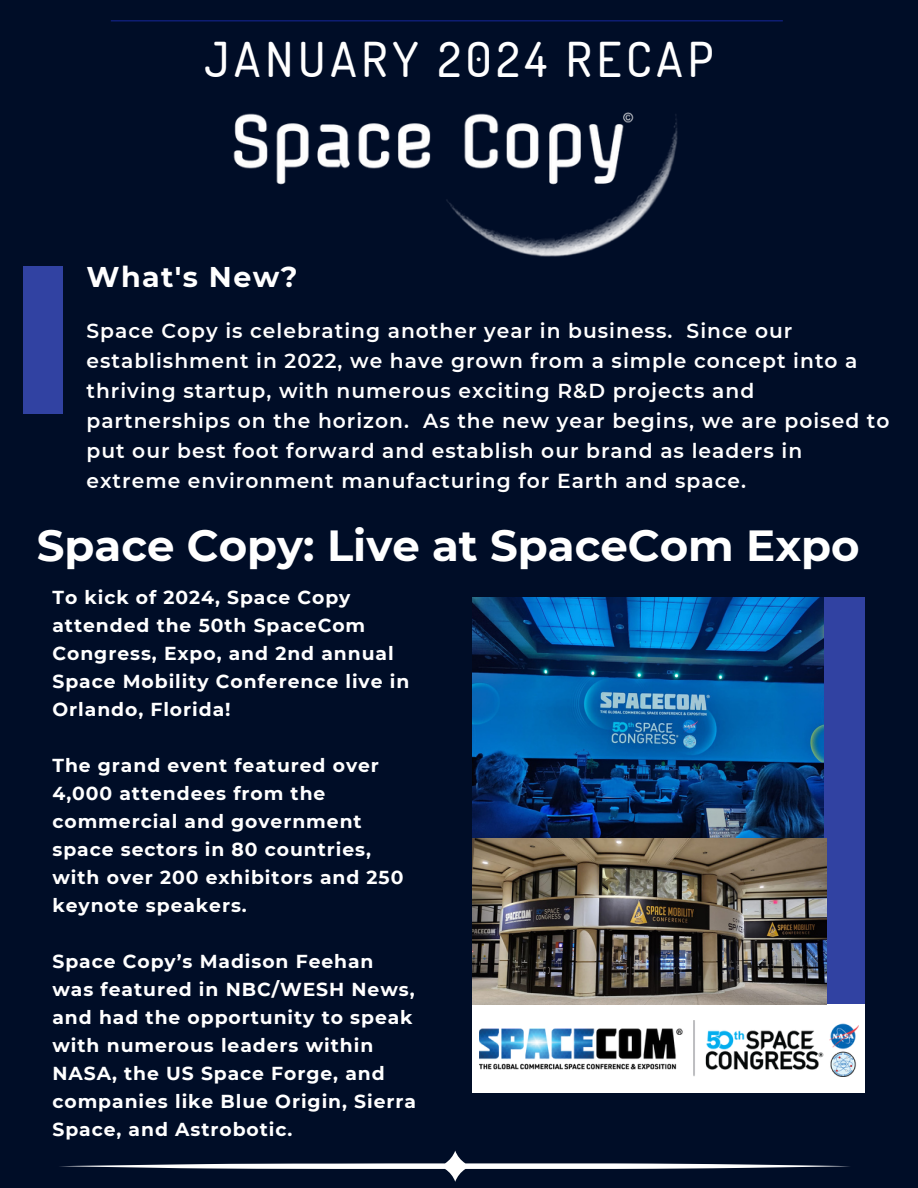
<style>
.page{position:relative;width:918px;height:1188px;background:#000d27}
.page>*{position:absolute;margin:0;border:0;box-sizing:border-box;transform-origin:0 0}
.t1{font:500 48px "Dosis";letter-spacing:.1em;color:#fff}
.t2{font:700 43.5px "Montserrat";color:#fff}
.t3{font:700 28.5px "Montserrat";letter-spacing:.05em;color:#fff}
.t4{font:600 20.25px/30px "Montserrat";letter-spacing:.05em;color:#fff}
.t5{font:700 18.75px/28px "Montserrat";letter-spacing:.05em;color:#fff}
</style>
<div class="page">
<hr style="left:111px;top:20px;width:672px;height:1px;background:#13248e">
<div style="left:24px;top:266px;width:39px;height:148px;background:#3142a2"></div>
<div style="left:823px;top:598px;width:42px;height:407px;background:#3142a2"></div>
<svg style="left:60px;top:1151px;width:790px;height:31px"></svg>
<img style="left:233px;top:112px;width:445px;height:145px">
<div style="left:472px;top:1005px;width:393px;height:88px;background:#fff"></div>
<img style="left:479px;top:1021px;width:379px;height:56px">
<img style="left:472px;top:598px;width:351px;height:240px">
<img style="left:472px;top:838px;width:355px;height:167px">
<p class="t1" style="left:205px;top:27px;width:510px">JANUARY 2024 RECAP</p>
<h2 class="t3" style="left:86px;top:260px;width:213px">What's New?</h2>
<p class="t4" style="left:86px;top:316px;width:805px">Space Copy is celebrating another year in business. Since our establishment in 2022, we have grown from a simple concept into a thriving startup, with numerous exciting R&amp;D projects and partnerships on the horizon. As the new year begins, we are poised to put our best foot forward and establish our brand as leaders in extreme environment manufacturing for Earth and space.</p>
<p class="t2" style="left:37px;top:519px;width:824px">Space Copy: Live at SpaceCom Expo</p>
<p class="t5" style="left:52px;top:584px;width:358px">To kick of 2024, Space Copy attended the 50th SpaceCom<br>Congress, Expo, and 2nd annual<br>Space Mobility Conference live in<br>Orlando, Florida!</p>
<p class="t5" style="left:52px;top:752px;width:352px">The grand event featured over<br>4,000 attendees from the commercial and government space sectors in 80 countries, with over 200 exhibitors and 250 keynote speakers.</p>
<p class="t5" style="left:52px;top:948px;width:365px">Space Copy’s Madison Feehan was featured in NBC/WESH News, and had the opportunity to speak with numerous leaders within<br>NASA, the US Space Forge, and companies like Blue Origin, Sierra<br>Space, and Astrobotic.</p>
</div>
